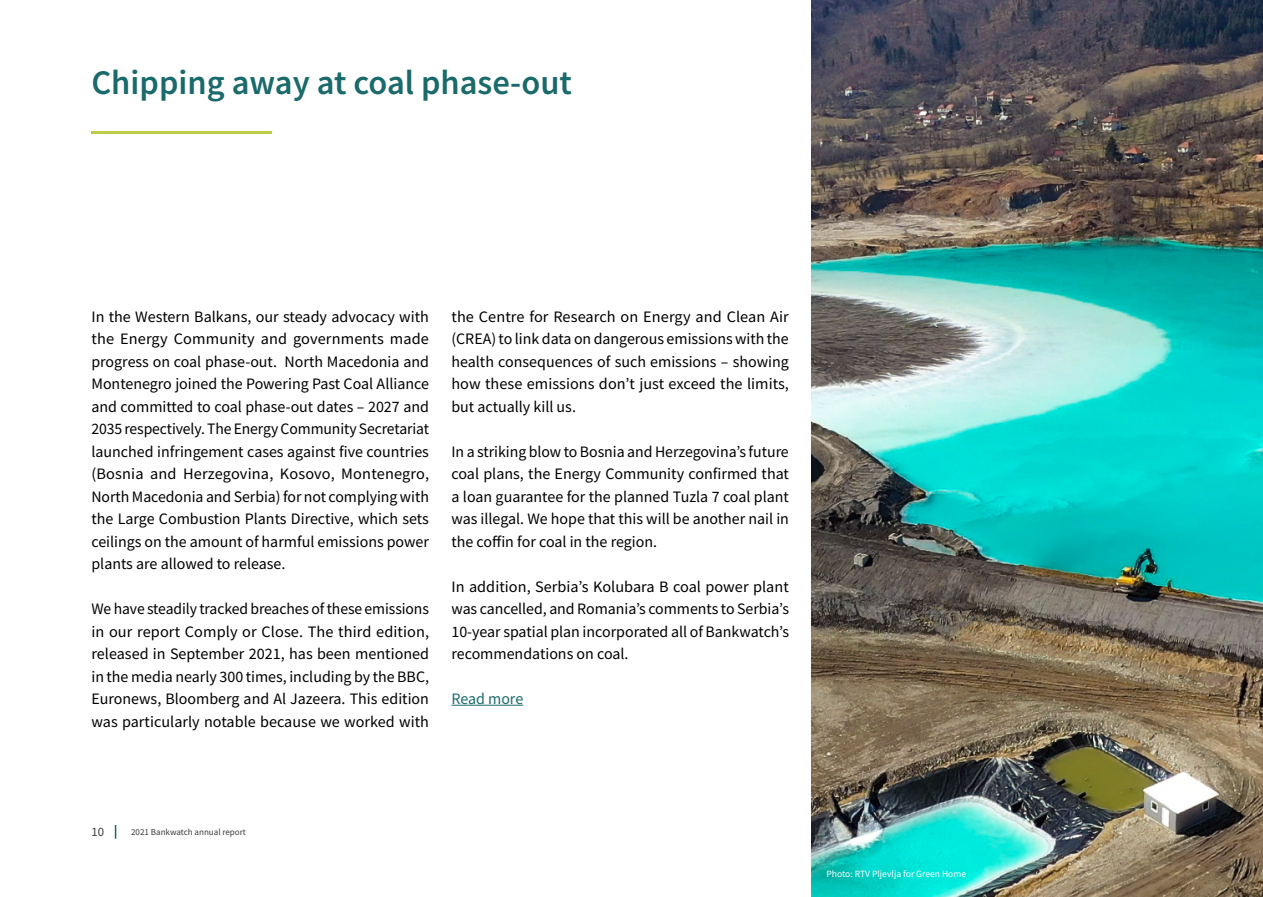
<style>
.page{position:relative;width:1263px;height:897px;background:#fff}
.page>*{position:absolute;margin:0;border:0;box-sizing:border-box;transform-origin:0 0}
.t1{font:600 34.5px "Source Sans Pro";color:#1a6a6b}
.t2{font:15.9px/22.5px "Source Sans Pro";color:#000;text-align:justify}
.t3{font:15.9px "Source Sans Pro";letter-spacing:-.005em;color:#1a6a6b}
.t4{font:12.75px "Source Sans Pro";color:#3c3c3b}
.t5{font:9.6px "Source Sans Pro";color:#fff}
.t6{font:9px "Source Sans Pro";color:#3c3c3b}
</style>
<div class="page">
<hr style="left:451px;top:705px;width:72px;height:1px;background:#1a6a6b">
<hr style="left:91px;top:131px;width:180px;height:3px;background:#c0cb46">
<img style="left:811px;top:0;width:452px;height:897px">
<svg style="left:115px;top:825px;width:1px;height:14px"></svg>
<h1 class="t1" style="left:91px;top:60px;width:482px">Chipping away at coal phase-out</h1>
<p class="t2" style="left:91px;top:305px;width:339px">In the Western Balkans, our steady advocacy with the Energy Community and governments made progress on coal phase-out. North Macedonia and Montenegro joined the Powering Past Coal Alliance and committed to coal phase-out dates – 2027 and 2035 respectively. The Energy Community Secretariat launched infringement cases against five countries (Bosnia and Herzegovina, Kosovo, Montenegro, North Macedonia and Serbia) for not complying with the Large Combustion Plants Directive, which sets ceilings on the amount of harmful emissions power plants are allowed to release.</p>
<p class="t2" style="left:91px;top:598px;width:339px">We have steadily tracked breaches of these emissions in our report Comply or Close. The third edition, released in September 2021, has been mentioned in the media nearly 300 times, including by the BBC, Euronews, Bloomberg and Al Jazeera. This edition was particularly notable because we worked with</p>
<p class="t2" style="left:451px;top:305px;width:339px">the Centre for Research on Energy and Clean Air (CREA) to link data on dangerous emissions with the health consequences of such emissions – showing how these emissions don’t just exceed the limits, but actually kill us.</p>
<p class="t2" style="left:451px;top:440px;width:339px">In a striking blow to Bosnia and Herzegovina’s future coal plans, the Energy Community confirmed that a loan guarantee for the planned Tuzla 7 coal plant was illegal. We hope that this will be another nail in the coffin for coal in the region.</p>
<p class="t2" style="left:451px;top:575px;width:339px">In addition, Serbia’s Kolubara B coal power plant was cancelled, and Romania’s comments to Serbia’s 10-year spatial plan incorporated all of Bankwatch’s recommendations on coal.</p>
<p class="t3" style="left:451px;top:689px;width:73px">Read more</p>
<p class="t4" style="left:91px;top:824px;width:14px">10</p>
<p class="t6" style="left:131px;top:827px;width:116px">2021 Bankwatch annual report</p>
<p class="t5" style="left:826px;top:868px;width:141px">Photo: RTV Pljevlja for Green Home</p>
</div>
